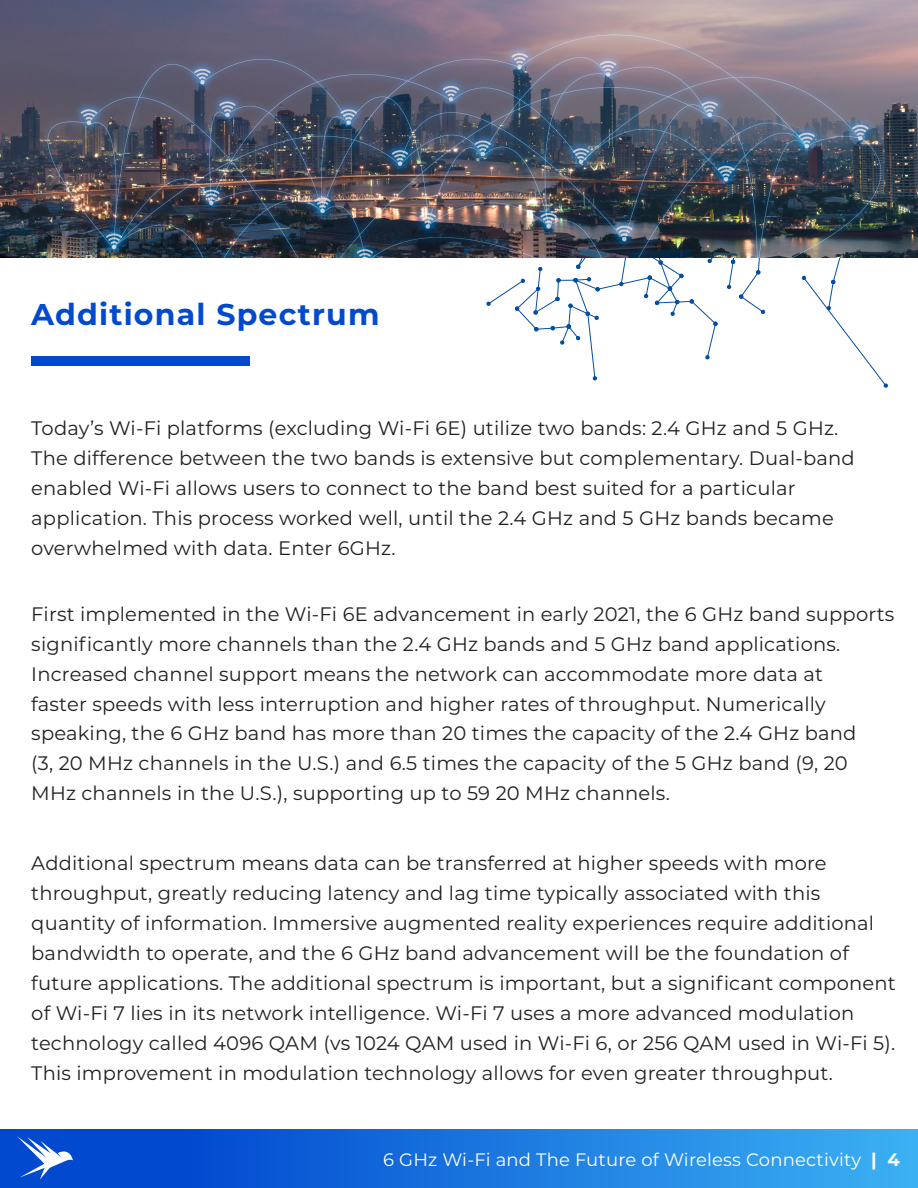
<style>
.page{position:relative;width:918px;height:1188px;background:#fff}
.page>*{position:absolute;margin:0;border:0;box-sizing:border-box;transform-origin:0 0}
.t1{font:700 30px "Montserrat";letter-spacing:.04em;color:#0149cf}
.t2{font:19.5px/30px "Montserrat";letter-spacing:.01em;color:#231f20}
.t3{font:18px "Montserrat";letter-spacing:.01em;color:#fff}
.s1{font-weight:700}
</style>
<div class="page">
<div style="left:0;top:1130px;width:918px;height:58px;background:linear-gradient(to right,#0039c9,#3aaef2)"></div>
<svg style="left:382px;top:257px;width:510px;height:131px"></svg>
<div style="left:31px;top:356px;width:218px;height:10px;background:#0149cf"></div>
<img style="left:0;top:0;width:918px;height:257px">
<svg style="left:17px;top:1137px;width:56px;height:42px"></svg>
<h1 class="t1" style="left:31px;top:293px;width:350px">Additional Spectrum</h1>
<p class="t2" style="left:31px;top:413px;width:825px">Today’s Wi-Fi platforms (excluding Wi-Fi 6E) utilize two bands: 2.4 GHz and 5 GHz.<br>The difference between the two bands is extensive but complementary. Dual-band enabled Wi-Fi allows users to connect to the band best suited for a particular application. This process worked well, until the 2.4 GHz and 5 GHz bands became overwhelmed with data. Enter 6GHz.</p>
<p class="t2" style="left:31px;top:598px;width:865px">First implemented in the Wi-Fi 6E advancement in early 2021, the 6 GHz band supports significantly more channels than the 2.4 GHz bands and 5 GHz band applications.<br>Increased channel support means the network can accommodate more data at<br>faster speeds with less interruption and higher rates of throughput. Numerically speaking, the 6 GHz band has more than 20 times the capacity of the 2.4 GHz band<br>(3, 20 MHz channels in the U.S.) and 6.5 times the capacity of the 5 GHz band (9, 20<br>MHz channels in the U.S.), supporting up to 59 20 MHz channels.</p>
<p class="t2" style="left:31px;top:847px;width:866px">Additional spectrum means data can be transferred at higher speeds with more throughput, greatly reducing latency and lag time typically associated with this quantity of information. Immersive augmented reality experiences require additional bandwidth to operate, and the 6 GHz band advancement will be the foundation of future applications. The additional spectrum is important, but a significant component of Wi-Fi 7 lies in its network intelligence. Wi-Fi 7 uses a more advanced modulation technology called 4096 QAM (vs 1024 QAM used in Wi-Fi 6, or 256 QAM used in Wi-Fi 5).<br>This improvement in modulation technology allows for even greater throughput.</p>
<p class="t3" style="left:383px;top:1147px;width:518px">6 GHz Wi-Fi and The Future of Wireless Connectivity <span class="s1">| 4</span></p>
</div>
